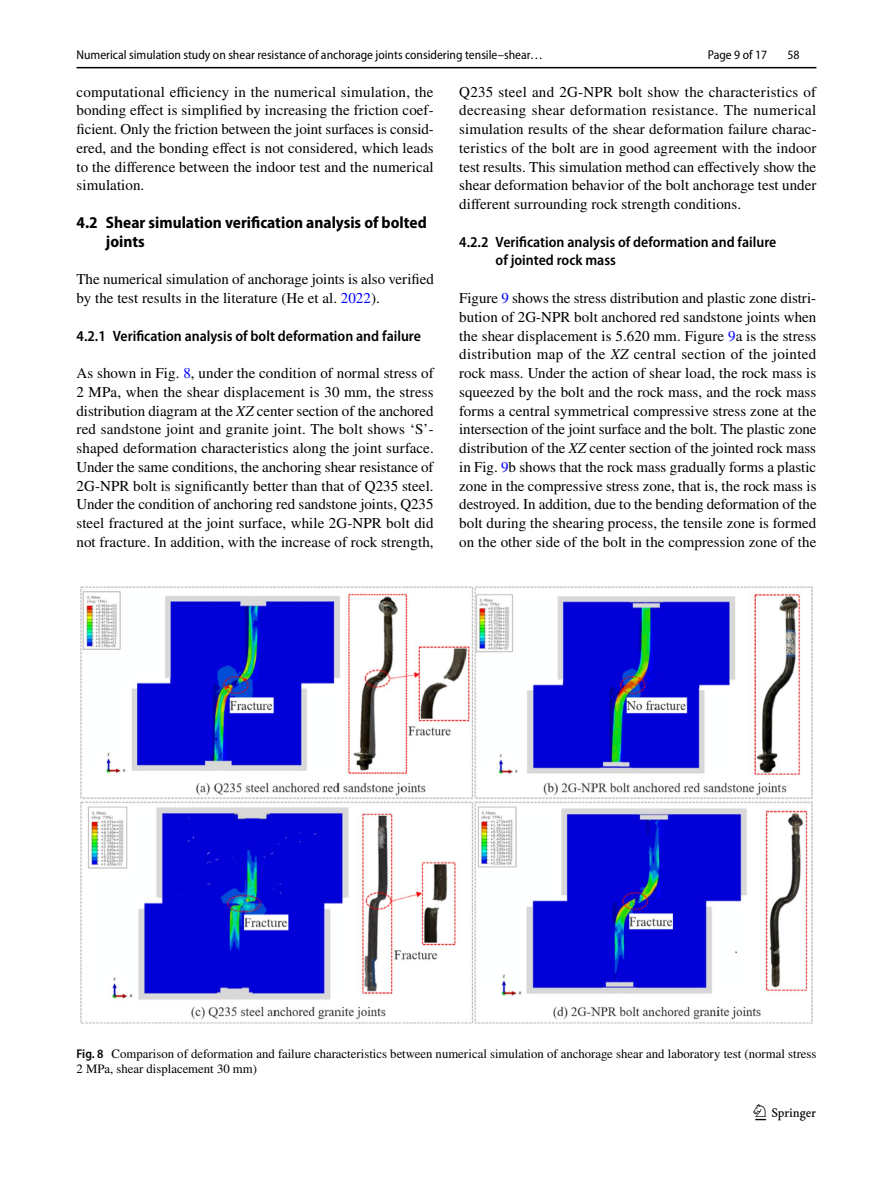
<style>
.page{position:relative;width:893px;height:1187px;background:#fff}
.page>*{position:absolute;margin:0;border:0;box-sizing:border-box;transform-origin:0 0}
.t1{font:22.5px "Springnew Regular 3";color:#000}
.t2{font:700 semi-condensed 16.5px/18.8px "Myriad Pro";color:#000}
.t3{font:15px/18.8px "STIX";letter-spacing:.005em;color:#000;text-align:justify}
.t4{font:600 semi-condensed 15px/18.8px "Myriad Pro";color:#000}
.t5{font:12.75px/15px "STIX";color:#000}
.t6{font:12.75px "Myriad Pro Semi Cn 3";color:#000}
.t7{font:semi-condensed 12.75px "Myriad Pro";color:#000}
.s1{color:#00f}
.s2{font-style:italic}
.s3{font-family:"Myriad Pro";font-weight:600;font-stretch:semi-condensed}
</style>
<div class="page">
<hr style="left:77px;top:67px;width:739px;height:1px;background:#000">
<img style="left:81px;top:586px;width:731px;height:437px">
<p class="t6" style="left:77px;top:48px;width:468px">Numerical simulation study on shear resistance of anchorage joints considering tensile–shear…</p>
<p class="t7" style="left:708px;top:48px;width:61px">Page 9 of 17</p>
<p class="t7" style="left:787px;top:48px;width:14px">58</p>
<p class="t3" style="left:77px;top:83px;width:359px">computational efficiency in the numerical simulation, the bonding effect is simplified by increasing the friction coef&shy;ficient. Only the friction between the joint surfaces is consid&shy;ered, and the bonding effect is not considered, which leads to the difference between the indoor test and the numerical simulation.</p>
<p class="t2" style="left:106px;top:213px;width:322px;text-indent:-29px">4.2 Shear simulation verification analysis of bolted joints</p>
<p class="t3" style="left:77px;top:271px;width:359px">The numerical simulation of anchorage joints is also verified by the test results in the literature (He et al. <span class="s1">2022</span>).</p>
<p class="t4" style="left:77px;top:326px;width:346px">4.2.1 Verification analysis of bolt deformation and failure</p>
<p class="t3" style="left:77px;top:364px;width:359px">As shown in Fig. <span class="s1">8</span>, under the condition of normal stress of 2 MPa, when the shear displacement is 30 mm, the stress distribution diagram at the <span class="s2">XZ</span> center section of the anchored red sandstone joint and granite joint. The bolt shows ‘S’- shaped deformation characteristics along the joint surface.<br>Under the same conditions, the anchoring shear resistance of 2G-NPR bolt is significantly better than that of Q235 steel.<br>Under the condition of anchoring red sandstone joints, Q235 steel fractured at the joint surface, while 2G-NPR bolt did not fracture. In addition, with the increase of rock strength,</p>
<p class="t3" style="left:459px;top:83px;width:359px">Q235 steel and 2G-NPR bolt show the characteristics of decreasing shear deformation resistance. The numerical simulation results of the shear deformation failure charac&shy;teristics of the bolt are in good agreement with the indoor test results. This simulation method can effectively show the shear deformation behavior of the bolt anchorage test under different surrounding rock strength conditions.</p>
<p class="t4" style="left:496px;top:232px;width:282px;text-indent:-36px">4.2.2 Verification analysis of deformation and failure of jointed rock mass</p>
<p class="t3" style="left:459px;top:289px;width:359px">Figure <span class="s1">9</span> shows the stress distribution and plastic zone distri&shy;bution of 2G-NPR bolt anchored red sandstone joints when the shear displacement is 5.620 mm. Figure <span class="s1">9</span>a is the stress distribution map of the <span class="s2">XZ</span> central section of the jointed rock mass. Under the action of shear load, the rock mass is squeezed by the bolt and the rock mass, and the rock mass forms a central symmetrical compressive stress zone at the intersection of the joint surface and the bolt. The plastic zone distribution of the <span class="s2">XZ</span> center section of the jointed rock mass in Fig. <span class="s1">9</span>b shows that the rock mass gradually forms a plastic zone in the compressive stress zone, that is, the rock mass is destroyed. In addition, due to the bending deformation of the bolt during the shearing process, the tensile zone is formed on the other side of the bolt in the compression zone of the</p>
<p class="t5" style="left:77px;top:1047px;width:741px"><span class="s3">Fig. 8</span> Comparison of deformation and failure characteristics between numerical simulation of anchorage shear and laboratory test (normal stress<br>2 MPa, shear displacement 30 mm)</p>
<h1 class="t1" style="left:755px;top:1104px;width:62px">1 3</h1>
</div>
